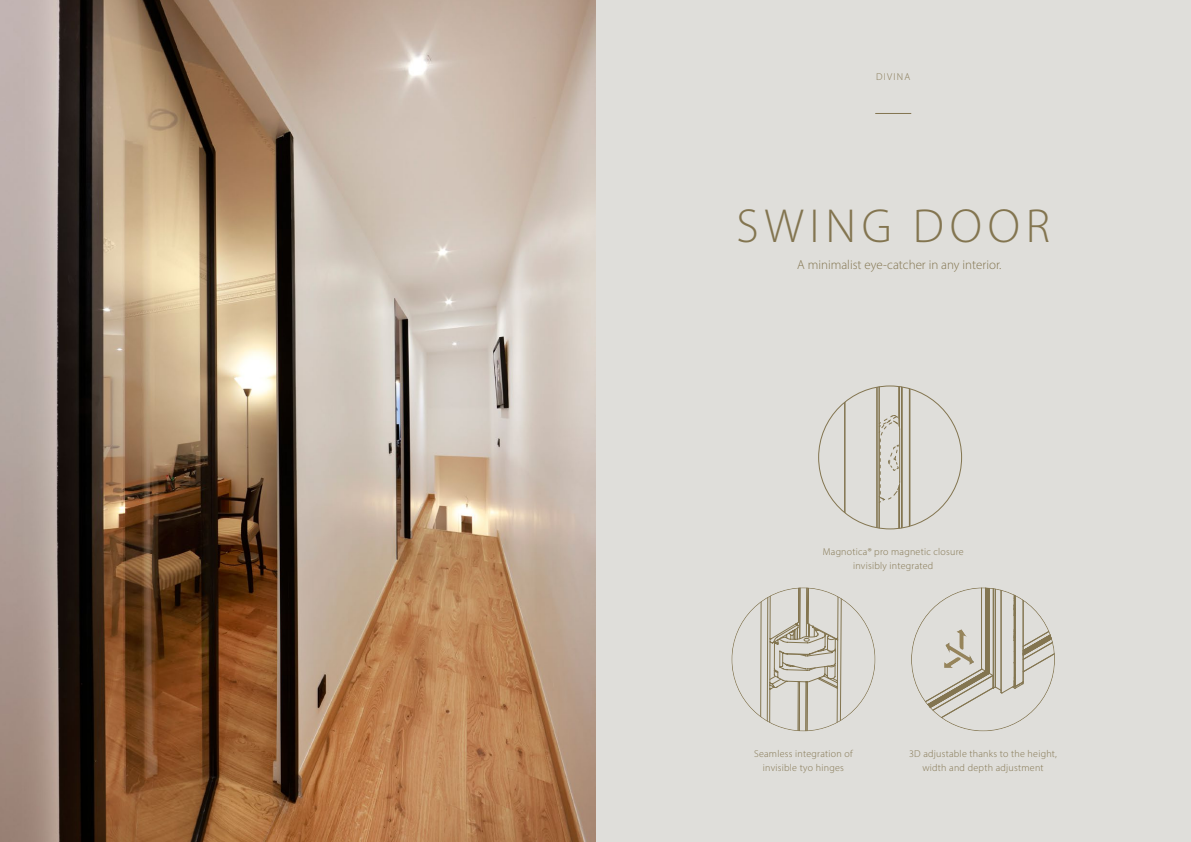
<style>
.page{position:relative;width:1191px;height:842px;background:#fff}
.page>*{position:absolute;margin:0;border:0;box-sizing:border-box;transform-origin:0 0}
.t1{font:300 48px "Myriad Pro";letter-spacing:.12em;color:#837550}
.t2{font:300 13px "Myriad Pro";color:#837550}
.t3{font:300 10px/14px "Myriad Pro";letter-spacing:.025em;color:#837550;text-align:center}
</style>
<div class="page">
<div style="left:595px;top:0;width:596px;height:842px;background:#dfdeda"></div>
<hr style="left:875px;top:113px;width:36px;height:1px;background:#837550">
<img style="left:0;top:0;width:595px;height:842px">
<svg style="left:731px;top:588px;width:144px;height:143px"></svg>
<svg style="left:911px;top:588px;width:143px;height:143px"></svg>
<hr style="left:844px;top:386px;width:1px;height:143px;background:#837550">
<hr style="left:901px;top:386px;width:1px;height:143px;background:#837550">
<hr style="left:898px;top:488px;width:1px;height:41px;background:#837550">
<hr style="left:898px;top:386px;width:1px;height:32px;background:#837550">
<hr style="left:877px;top:386px;width:1px;height:143px;background:#837550">
<hr style="left:876px;top:386px;width:1px;height:143px;background:#837550">
<hr style="left:909px;top:386px;width:1px;height:143px;background:#837550">
<hr style="left:899px;top:484px;width:1px;height:45px;background:#837550">
<hr style="left:899px;top:386px;width:1px;height:42px;background:#837550">
<hr style="left:879px;top:386px;width:1px;height:143px;background:#837550">
<svg style="left:878px;top:415px;width:22px;height:88px"></svg>
<p class="t3" style="left:876px;top:69px;width:35px">DIVINA</p>
<h1 class="t1" style="left:736px;top:197px;width:315px">SWING DOOR</h1>
<h2 class="t2" style="left:797px;top:257px;width:206px">A minimalist eye-catcher in any interior.</h2>
<p class="t3" style="left:822px;top:545px;width:142px">Magnotica® pro magnetic closure invisibly integrated</p>
<p class="t3" style="left:754px;top:747px;width:100px">Seamless integration of invisible tyo hinges</p>
<p class="t3" style="left:909px;top:747px;width:149px">3D adjustable thanks to the height, width and depth adjustment</p>
</div>
